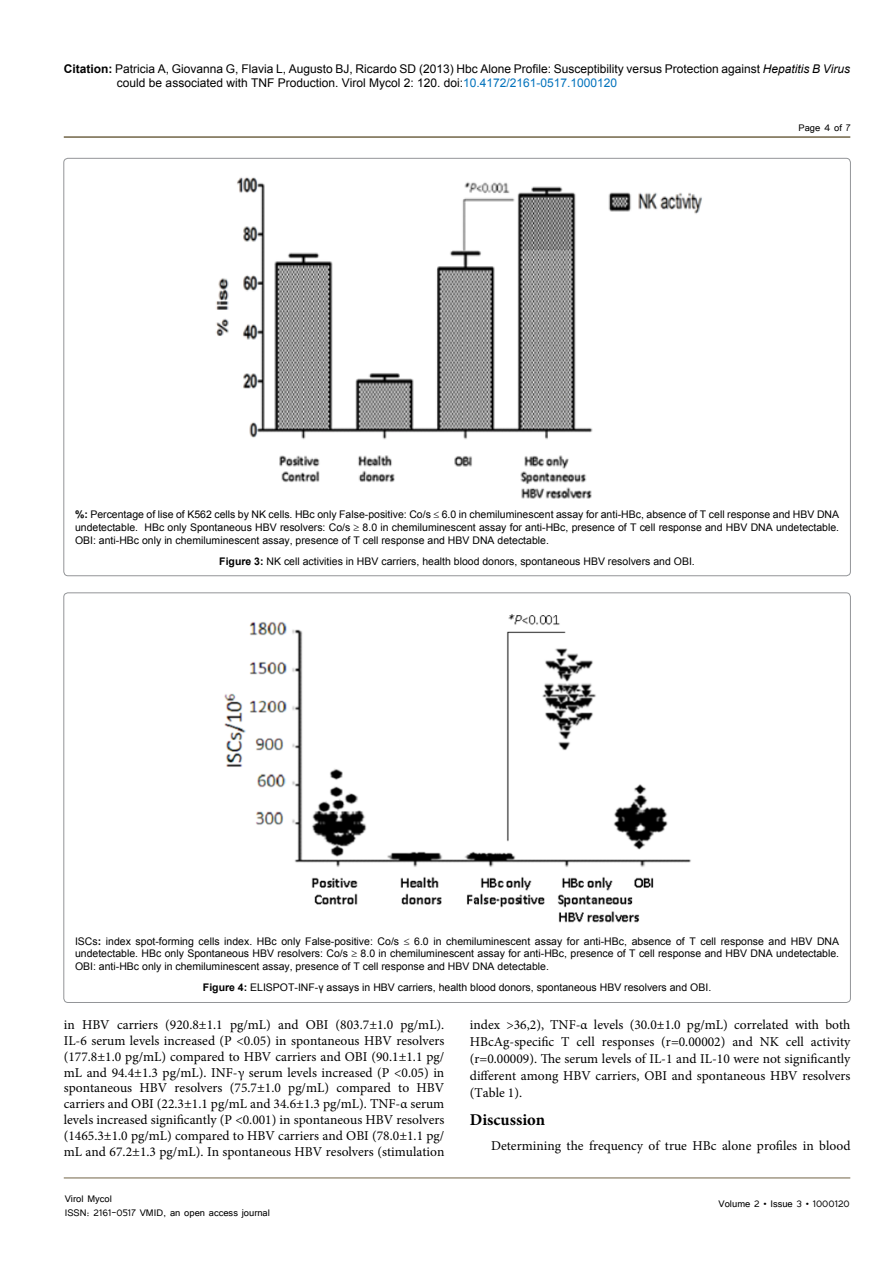
<style>
.page{position:relative;width:893px;height:1263px;background:#fff}
.page>*{position:absolute;margin:0;border:0;box-sizing:border-box;transform-origin:0 0}
.t1{font:700 16.5px "Minion Pro";color:#000}
.t2{font:13.5px/15.8px "Minion Pro";color:#000;text-align:justify}
.t3{font:12px/14.4px "Arial";color:#000}
.t4{font:12px/14.4px "Tunga";color:#000}
.t5{font:10.5px/12.6px "Arial";color:#000;text-align:justify}
.s1{font-weight:700}
.s2{font-style:italic}
.s3{color:#0072bc}
</style>
<div class="page">
<hr style="left:64px;top:1178px;width:786px;height:1px;background:#726547">
<hr style="left:64px;top:136px;width:786px;height:2px;background:#726547">
<img style="left:216px;top:177px;width:486px;height:322px">
<img style="left:224px;top:614px;width:467px;height:309px">
<p class="t3" style="left:117px;top:61px;width:735px;text-indent:-53px"><span class="s1">Citation:</span> Patricia A, Giovanna G, Flavia L, Augusto BJ, Ricardo SD (2013) Hbc Alone Profile: Susceptibility versus Protection against <span class="s2">Hepatitis B Virus </span>could be associated with TNF Production. Virol Mycol 2: 120. doi:<span class="s3">10.4172/2161-0517.1000120</span></p>
<p class="t4" style="left:798px;top:119px;width:53px">Page 4 of 7</p>
<p class="t5" style="left:75px;top:508px;width:766px"><span class="s1">%:</span> Percentage of lise of K562 cells by NK cells. HBc only False-positive: Co/s ≤ 6.0 in chemiluminescent assay for anti-HBc, absence of T cell response and HBV DNA undetectable. HBc only Spontaneous HBV resolvers: Co/s ≥ 8.0 in chemiluminescent assay for anti-HBc, presence of T cell response and HBV DNA undetectable.<br>OBI: anti-HBc only in chemiluminescent assay, presence of T cell response and HBV DNA detectable.</p>
<p class="t5" style="left:219px;top:555px;width:477px"><span class="s1">Figure 3:</span> NK cell activities in HBV carriers, health blood donors, spontaneous HBV resolvers and OBI.</p>
<p class="t5" style="left:75px;top:935px;width:766px">ISCs<span class="s1">:</span> index spot-forming cells index. HBc only False-positive: Co/s ≤ 6.0 in chemiluminescent assay for anti-HBc, absence of T cell response and HBV DNA undetectable. HBc only Spontaneous HBV resolvers: Co/s ≥ 8.0 in chemiluminescent assay for anti-HBc, presence of T cell response and HBV DNA undetectable.<br>OBI: anti-HBc only in chemiluminescent assay, presence of T cell response and HBV DNA detectable.</p>
<p class="t5" style="left:203px;top:981px;width:510px"><span class="s1">Figure 4:</span> ELISPOT-INF-γ assays in HBV carriers, health blood donors, spontaneous HBV resolvers and OBI.</p>
<p class="t2" style="left:64px;top:1017px;width:382px">in HBV carriers (920.8±1.1 pg/mL) and OBI (803.7±1.0 pg/mL).<br>IL-6 serum levels increased (P &lt;0.05) in spontaneous HBV resolvers (177.8±1.0 pg/mL) compared to HBV carriers and OBI (90.1±1.1 pg/ mL and 94.4±1.3 pg/mL). INF-γ serum levels increased (P &lt;0.05) in spontaneous HBV resolvers (75.7±1.0 pg/mL) compared to HBV carriers and OBI (22.3±1.1 pg/mL and 34.6±1.3 pg/mL). TNF-α serum levels increased significantly (P &lt;0.001) in spontaneous HBV resolvers (1465.3±1.0 pg/mL) compared to HBV carriers and OBI (78.0±1.1 pg/ mL and 67.2±1.3 pg/mL). In spontaneous HBV resolvers (stimulation</p>
<p class="t2" style="left:470px;top:1017px;width:382px;line-height:16.8px">index &gt;36,2), TNF-α levels (30.0±1.0 pg/mL) correlated with both HBcAg-specific T cell responses (r=0.00002) and NK cell activity (r=0.00009). The serum levels of IL-1 and IL-10 were not significantly different among HBV carriers, OBI and spontaneous HBV resolvers (Table 1).</p>
<h1 class="t1" style="left:470px;top:1108px;width:77px">Discussion</h1>
<p class="t2" style="left:491px;top:1137px;width:361px">Determining the frequency of true HBc alone profiles in blood</p>
<p class="t4" style="left:65px;top:1190px;width:207px">Virol Mycol<br>ISSN: 2161-0517 VMID, an open access journal</p>
<p class="t4" style="left:718px;top:1196px;width:133px">Volume 2 • Issue 3 • 1000120</p>
</div>
